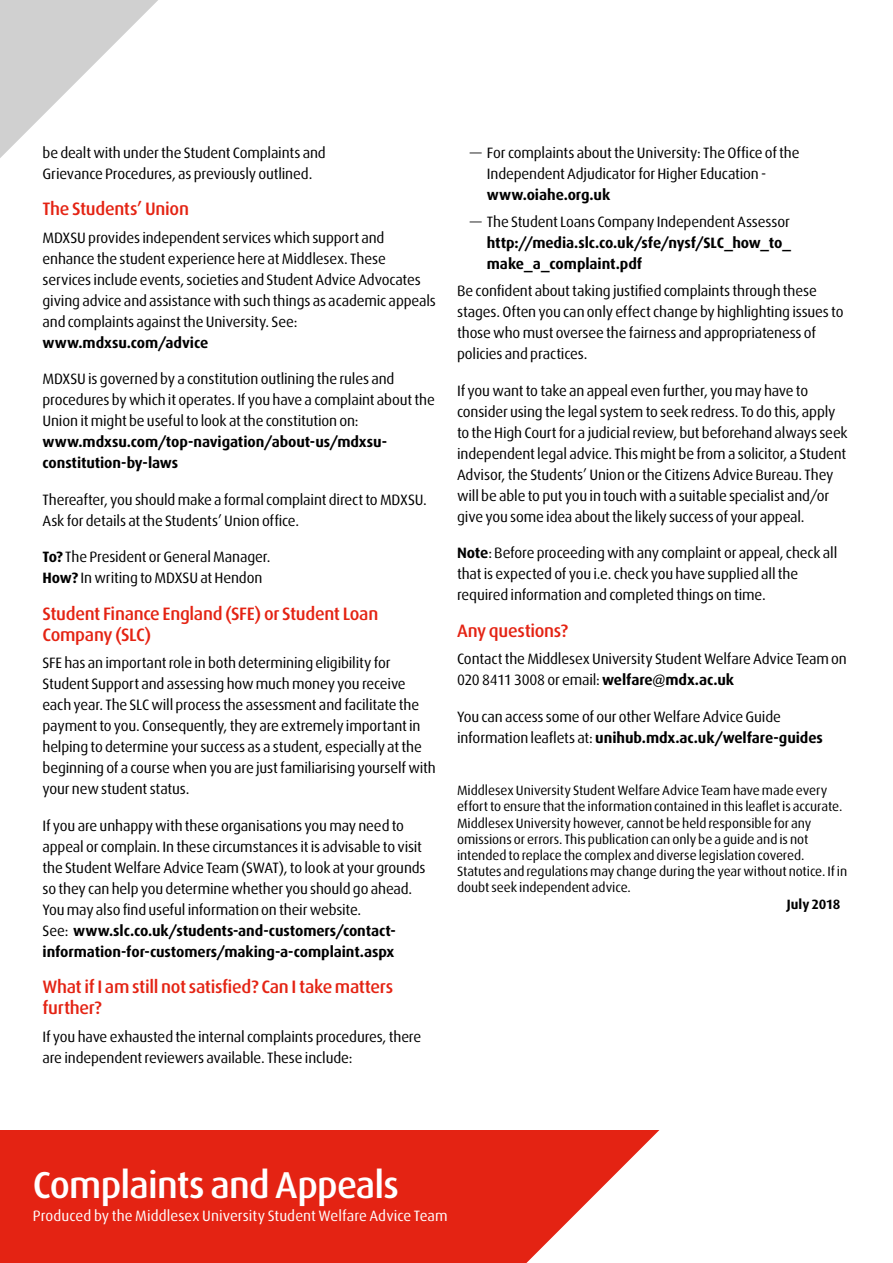
<style>
.page{position:relative;width:893px;height:1263px;background:#fff}
.page>*{position:absolute;margin:0;border:0;box-sizing:border-box;transform-origin:0 0}
.t1{font:45px "Dax";letter-spacing:-.01em;color:#fff}
.t2{font:500 37.5px "Dax";letter-spacing:-.02em;color:#fff}
.t3{font:27px "Dax";letter-spacing:-.005em;color:#fff}
.t4{font:500 18px/21px "Dax";letter-spacing:-.015em;color:#e42313}
.t5{font:15px/21px "Dax";letter-spacing:-.01em;color:#000}
.t6{font:700 15px/21px "Dax";letter-spacing:-.005em;color:#000}
.t7{font:15px "Dax";letter-spacing:.005em;color:#fff}
.t8{font:13.5px/16.2px "Dax";letter-spacing:-.005em;color:#000}
.t9{font:700 13.5px "Dax";letter-spacing:-.01em;color:#000}
.s1{font-weight:700}
</style>
<div class="page">
<svg style="left:0;top:0;width:158px;height:158px"></svg>
<div style="left:0;top:1130px;width:893px;height:133px;background:#e42313"></div>
<svg style="left:526px;top:1130px;width:367px;height:133px;fill:#fff"></svg>
<p class="t5" style="left:43px;top:142px;width:285px">be dealt with under the Student Complaints and<br>Grievance Procedures, as previously outlined.</p>
<p class="t4" style="left:43px;top:199px;width:148px">The Students’ Union</p>
<p class="t5" style="left:43px;top:227px;width:395px">MDXSU provides independent services which support and enhance the student experience here at Middlesex. These services include events, societies and Student Advice Advocates giving advice and assistance with such things as academic appeals and complaints against the University. See:</p>
<p class="t6" style="left:43px;top:332px;width:167px">www.mdxsu.com/advice</p>
<p class="t5" style="left:43px;top:369px;width:394px">MDXSU is governed by a constitution outlining the rules and procedures by which it operates. If you have a complaint about the<br>Union it might be useful to look at the constitution on:</p>
<p class="t6" style="left:43px;top:432px;width:346px">www.mdxsu.com/top-navigation/about-us/mdxsu&shy;constitution-by-laws</p>
<p class="t5" style="left:43px;top:489px;width:386px">Thereafter, you should make a formal complaint direct to MDXSU.<br>Ask for details at the Students’ Union office.</p>
<p class="t5" style="left:43px;top:547px;width:230px"><span class="s1">To?</span> The President or General Manager.<br><span class="s1">How?</span> In writing to MDXSU at Hendon</p>
<p class="t4" style="left:43px;top:603px;width:337px">Student Finance England (SFE) or Student Loan<br>Company (SLC)</p>
<p class="t5" style="left:43px;top:653px;width:395px">SFE has an important role in both determining eligibility for Student Support and assessing how much money you receive each year. The SLC will process the assessment and facilitate the payment to you. Consequently, they are extremely important in helping to determine your success as a student, especially at the beginning of a course when you are just familiarising yourself with your new student status.</p>
<p class="t5" style="left:43px;top:815px;width:385px">If you are unhappy with these organisations you may need to appeal or complain. In these circumstances it is advisable to visit the Student Welfare Advice Team (SWAT), to look at your grounds so they can help you determine whether you should go ahead.<br>You may also find useful information on their website.<br>See: <span class="s1">www.slc.co.uk/students-and-customers/contact&shy;information-for-customers/making-a-complaint.aspx</span></p>
<p class="t4" style="left:43px;top:976px;width:352px">What if I am still not satisfied? Can I take matters further?</p>
<p class="t5" style="left:43px;top:1026px;width:380px">If you have exhausted the internal complaints procedures, there are independent reviewers available. These include:</p>
<p class="t5" style="left:487px;top:142px;width:314px;text-indent:-17px">— For complaints about the University: The Office of the<br>Independent Adjudicator for Higher Education -</p>
<p class="t6" style="left:487px;top:184px;width:125px">www.oiahe.org.uk</p>
<p class="t5" style="left:470px;top:211px;width:321px">— The Student Loans Company Independent Assessor</p>
<p class="t6" style="left:487px;top:232px;width:306px">http://media.slc.co.uk/sfe/nysf/SLC_how_to_ make_a_complaint.pdf</p>
<p class="t5" style="left:457px;top:281px;width:388px">Be confident about taking justified complaints through these stages. Often you can only effect change by highlighting issues to those who must oversee the fairness and appropriateness of policies and practices.</p>
<p class="t5" style="left:457px;top:380px;width:392px">If you want to take an appeal even further, you may have to consider using the legal system to seek redress. To do this, apply to the High Court for a judicial review, but beforehand always seek independent legal advice. This might be from a solicitor, a Student Advisor, the Students’ Union or the Citizens Advice Bureau. They will be able to put you in touch with a suitable specialist and/or give you some idea about the likely success of your appeal.</p>
<p class="t5" style="left:457px;top:543px;width:382px"><span class="s1">Note</span>: Before proceeding with any complaint or appeal, check all that is expected of you i.e. check you have supplied all the required information and completed things on time.</p>
<p class="t4" style="left:457px;top:620px;width:112px">Any questions?</p>
<p class="t5" style="left:457px;top:648px;width:391px">Contact the Middlesex University Student Welfare Advice Team on<br>020 8411 3008 or email: <span class="s1">welfare@mdx.ac.uk</span></p>
<p class="t5" style="left:457px;top:706px;width:367px">You can access some of our other Welfare Advice Guide information leaflets at: <span class="s1">unihub.mdx.ac.uk/welfare-guides</span></p>
<p class="t8" style="left:457px;top:782px;width:392px">Middlesex University Student Welfare Advice Team have made every effort to ensure that the information contained in this leaflet is accurate.<br>Middlesex University however, cannot be held responsible for any omissions or errors. This publication can only be a guide and is not intended to replace the complex and diverse legislation covered.<br>Statutes and regulations may change during the year without notice. If in doubt seek independent advice.</p>
<p class="t9" style="left:787px;top:896px;width:55px">July 2018</p>
<h1 class="t1" style="left:143px;top:1156px;width:350px">Counselling Service</h1>
<h3 class="t3" style="left:147px;top:1213px;width:168px">It’s good to talk</h3>
<h2 class="t2" style="left:33px;top:1164px;width:368px">Complaints and Appeals</h2>
<p class="t7" style="left:33px;top:1207px;width:416px">Produced by the Middlesex University Student Welfare Advice Team</p>
</div>
